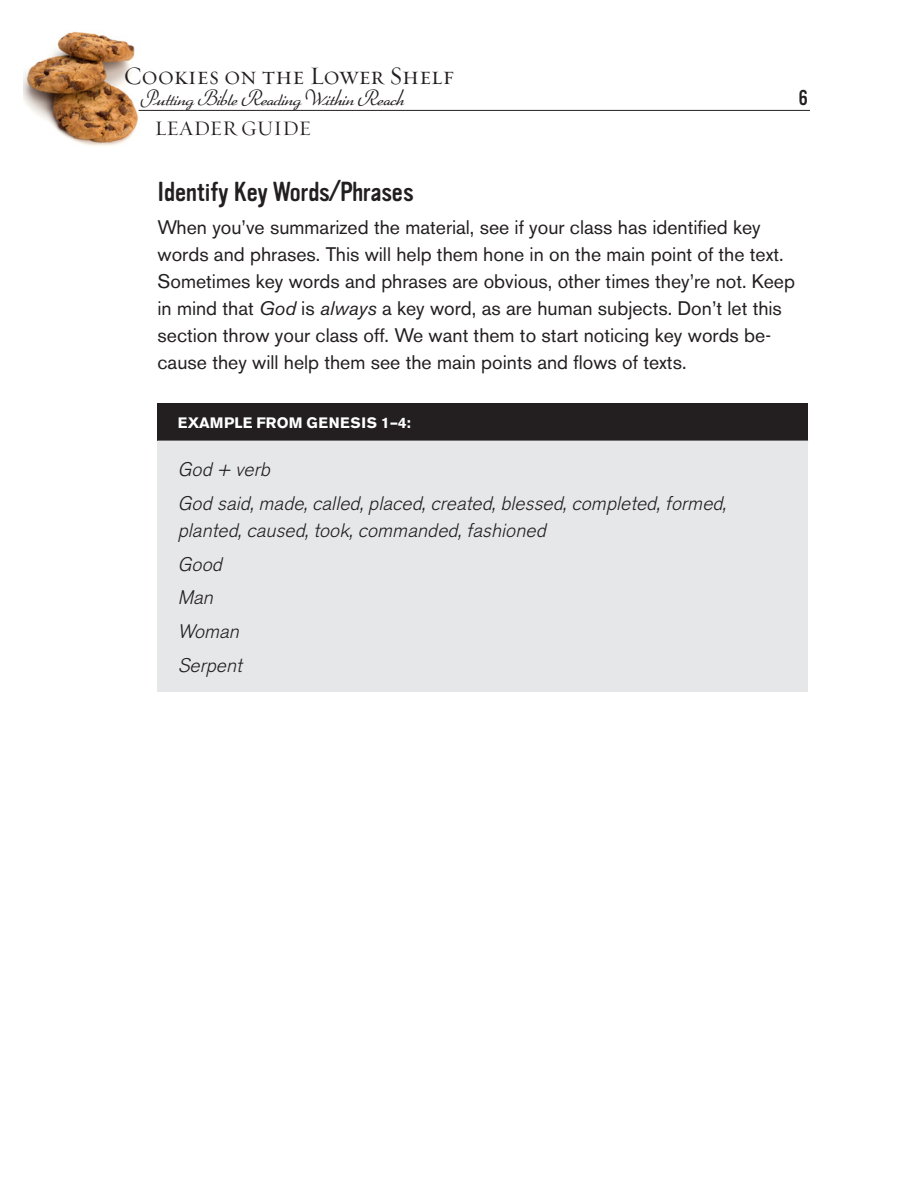
<style>
.page{position:relative;width:918px;height:1188px;background:#fff}
.page>*{position:absolute;margin:0;border:0;box-sizing:border-box;transform-origin:0 0}
.L2_Head{font:27px "Vinyl";color:#231f20}
.t1{font:25.5px "Requiem Display HTF Small Caps";color:#231f20}
.t2{font:300 21px "Arabella Pro";color:#231f20}
.t3{font:21px "Requiem Display HTF Small Caps";color:#231f20}
.t4{font:21px "Vinyl";color:#231f20}
.Body_Text_FIrst{font:19.5px/27px "Akzidenz Grotesk BE";color:#231f20}
.Example_Text{font:italic 300 19.5px/27px "Akzidenz Grotesk BE";color:#231f20}
.Example_Head{font:700 15px "Akzidenz Grotesk BE";letter-spacing:.02em;color:#fff}
.s1{font-style:italic}
</style>
<div class="page">
<img style="left:23px;top:31px;width:116px;height:115px">
<hr style="left:139px;top:110px;width:671px;height:1px;background:#231f20">
<div style="left:158px;top:403px;width:650px;height:38px;background:#231f20"></div>
<div style="left:158px;top:441px;width:650px;height:251px;background:#e6e7e9"></div>
<h2 class="t1" style="left:124px;top:60px;width:332px">Cookies on the Lower Shelf</h2>
<p class="t2" style="left:141px;top:86px;width:265px">Putting Bible Reading Within Reach</p>
<p class="t4" style="left:799px;top:86px;width:11px">6</p>
<p class="t3" style="left:155px;top:116px;width:158px">LEADER GUIDE</p>
<p class="L2_Head" style="left:158px;top:176px;width:258px">Identify Key Words/Phrases</p>
<p class="Body_Text_FIrst" style="left:158px;top:214px;width:639px">When you’ve summarized the material, see if your class has identified key words and phrases. This will help them hone in on the main point of the text.<br>Sometimes key words and phrases are obvious, other times they’re not. Keep in mind that <span class="s1">God</span> is <span class="s1">always</span> a key word, as are human subjects. Don’t let this section throw your class off. We want them to start noticing key words be&shy;cause they will help them see the main points and flows of texts.</p>
<p class="Example_Head" style="left:178px;top:414px;width:235px">EXAMPLE FROM GENESIS 1–4:</p>
<p class="Example_Text" style="left:178px;top:456px;width:99px">God + verb</p>
<p class="Example_Text" style="left:178px;top:490px;width:554px">God said,made,called,placed,created,blessed,completed,formed, planted,caused,took,commanded,fashioned</p>
<p class="Example_Text" style="left:178px;top:551px;width:51px">Good</p>
<p class="Example_Text" style="left:178px;top:585px;width:42px">Man</p>
<p class="Example_Text" style="left:178px;top:618px;width:68px">Woman</p>
<p class="Example_Text" style="left:178px;top:652px;width:71px">Serpent</p>
</div>
